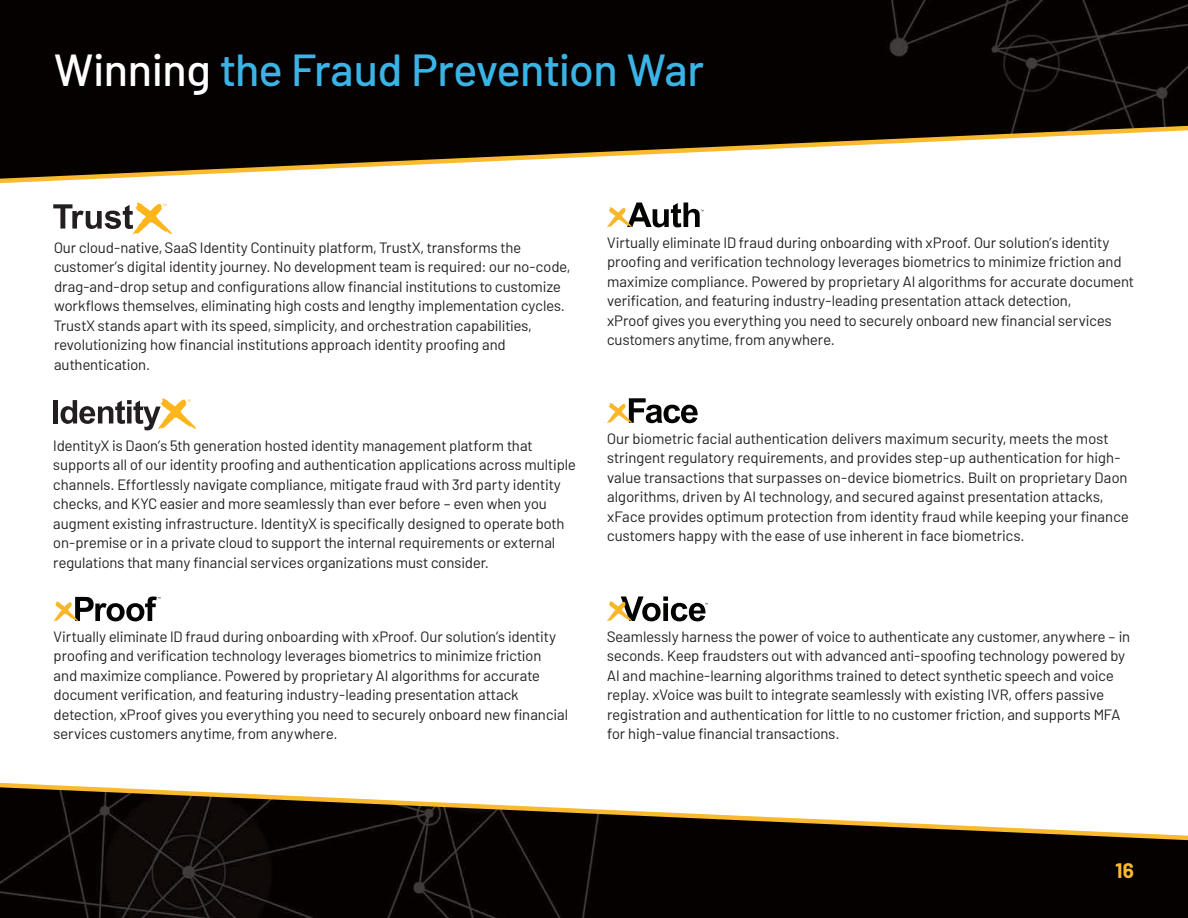
<style>
.page{position:relative;width:1188px;height:918px;background:#fff}
.page>*{position:absolute;margin:0;border:0;box-sizing:border-box;transform-origin:0 0}
.t1{font:500 45px "Barlow";letter-spacing:-.01em;color:#3ab4e5}
.t2{font:700 21px "Barlow";color:#faba2f}
.t3{font:15px/19.5px "Barlow";color:#231f20}
.s1{color:#fff}
</style>
<div class="page">
<div style="left:0;top:0;width:1188px;height:123px;background:#060101"></div>
<img style="left:0;top:843px;width:1188px;height:75px">
<svg style="left:0;top:123px;width:1188px;height:61px"></svg>
<svg style="left:0;top:782px;width:1188px;height:61px"></svg>
<svg style="left:54px;top:596px;width:107px;height:25px"></svg>
<svg style="left:607px;top:202px;width:97px;height:25px"></svg>
<svg style="left:607px;top:398px;width:91px;height:25px"></svg>
<svg style="left:607px;top:596px;width:101px;height:25px"></svg>
<svg style="left:53px;top:202px;width:119px;height:33px"></svg>
<div style="left:53px;top:400px;width:5px;height:23px;background:#231f20"></div>
<svg style="left:61px;top:398px;width:135px;height:32px"></svg>
<h1 class="t1" style="left:54px;top:36px;width:652px"><span class="s1">Winning</span> the Fraud Prevention War</h1>
<p class="t3" style="left:54px;top:236px;width:518px">Our cloud-native, SaaS Identity Continuity platform, TrustX, transforms the customer’s digital identity journey. No development team is required: our no-code, drag-and-drop setup and configurations allow financial institutions to customize workflows themselves, eliminating high costs and lengthy implementation cycles.<br>TrustX stands apart with its speed, simplicity, and orchestration capabilities, revolutionizing how financial institutions approach identity proofing and authentication.</p>
<p class="t3" style="left:53px;top:434px;width:524px">IdentityX is Daon’s 5th generation hosted identity management platform that supports all of our identity proofing and authentication applications across multiple channels. Effortlessly navigate compliance, mitigate fraud with 3rd party identity checks, and KYC easier and more seamlessly than ever before – even when you augment existing infrastructure. IdentityX is specifically designed to operate both on-premise or in a private cloud to support the internal requirements or external regulations that many financial services organizations must consider.</p>
<p class="t3" style="left:54px;top:626px;width:516px">Virtually eliminate ID fraud during onboarding with xProof. Our solution’s identity proofing and verification technology leverages biometrics to minimize friction and maximize compliance. Powered by proprietary AI algorithms for accurate document verification, and featuring industry-leading presentation attack detection, xProof gives you everything you need to securely onboard new financial services customers anytime, from anywhere.</p>
<p class="t3" style="left:607px;top:232px;width:528px">Virtually eliminate ID fraud during onboarding with xProof. Our solution’s identity proofing and verification technology leverages biometrics to minimize friction and maximize compliance. Powered by proprietary AI algorithms for accurate document verification, and featuring industry-leading presentation attack detection,<br>xProof gives you everything you need to securely onboard new financial services customers anytime, from anywhere.</p>
<p class="t3" style="left:607px;top:427px;width:523px">Our biometric facial authentication delivers maximum security, meets the most stringent regulatory requirements, and provides step-up authentication for high&shy;value transactions that surpasses on-device biometrics. Built on proprietary Daon algorithms, driven by AI technology, and secured against presentation attacks, xFace provides optimum protection from identity fraud while keeping your finance customers happy with the ease of use inherent in face biometrics.</p>
<p class="t3" style="left:607px;top:626px;width:525px">Seamlessly harness the power of voice to authenticate any customer, anywhere – in seconds. Keep fraudsters out with advanced anti-spoofing technology powered by AI and machine-learning algorithms trained to detect synthetic speech and voice replay. xVoice was built to integrate seamlessly with existing IVR, offers passive registration and authentication for little to no customer friction, and supports MFA for high-value financial transactions.</p>
<h2 class="t2" style="left:1116px;top:854px;width:20px">16</h2>
</div>
